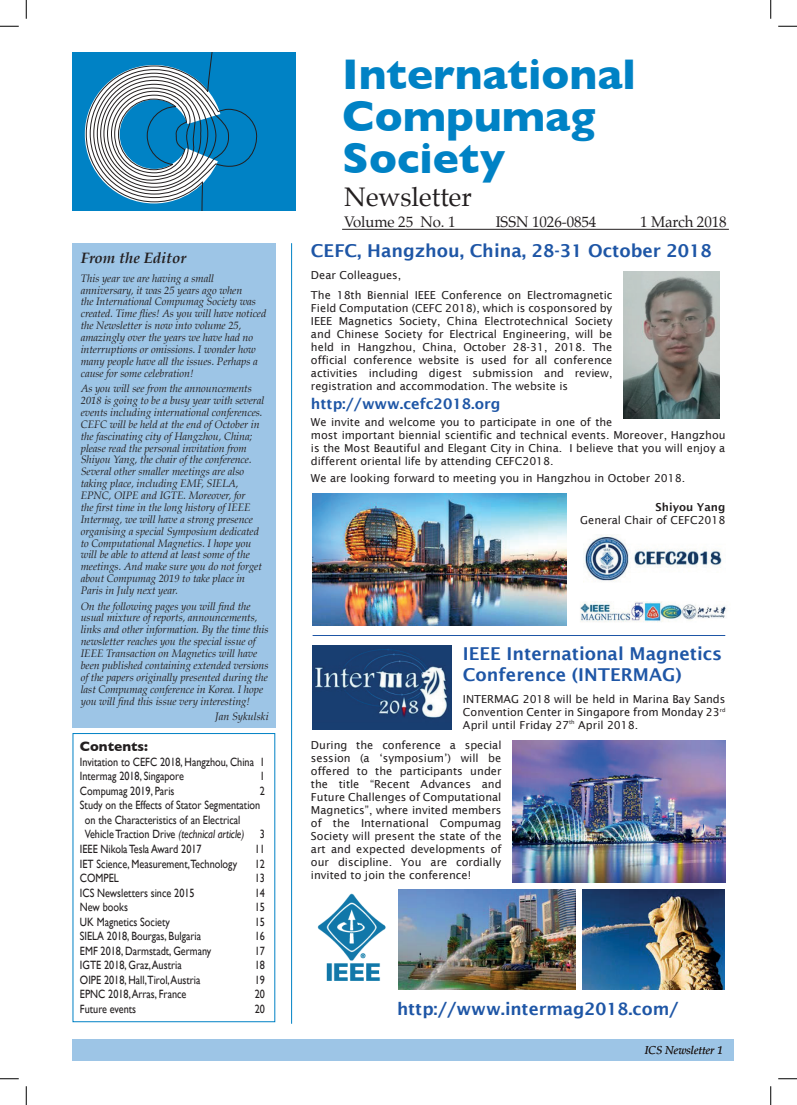
<style>
.page{position:relative;width:797px;height:1105px;background:#fff}
.page>*{position:absolute;margin:0;border:0;box-sizing:border-box;transform-origin:0 0}
.t1{font:700 43.75px/41.9px "Gill Sans";color:#0082c5}
.t2{font:26.25px "Palatino";color:#231f20}
.t3{font:600 17.75px/20.9px "Lucida Sans";color:#1e56a6}
.t4{font:600 17.12px "Lucida Sans";color:#1e56a6}
.t5{font:15px "Palatino";letter-spacing:-.005em;color:#231f20}
.t6{font:italic 700 15px "Palatino";color:#231f20}
.t7{font:600 14.62px "Lucida Sans";color:#1e56a6}
.t8{font:700 13.75px "Gill Sans";color:#231f20}
.t9{font:12px/14.5px "Gill Sans";color:#231f20;scale:.85 1}
.t10{font:italic 11.25px "Palatino";color:#231f20}
.t11{font:11px/13px "Lucida Sans";color:#231f20;text-align:justify}
.t12{font:600 11px "Lucida Sans";letter-spacing:.005em;color:#231f20}
.t13{font:italic 10.62px/11.9px "Palatino";letter-spacing:-.005em;color:#231f20}
.s1{font-style:italic}
</style>
<div class="page">
<hr style="left:342px;top:229px;width:387px;height:1px;background:#231f20">
<hr style="left:291px;top:243px;width:1px;height:781px;background:#0082c5">
<div style="left:72px;top:53px;width:223px;height:158px;background:#0082c5"></div>
<svg style="left:85px;top:53px;width:173px;height:158px"></svg>
<div style="left:73px;top:733px;width:202px;height:289px;border:1px solid #0082c5"></div>
<div style="left:72px;top:243px;width:203px;height:484px;background:#9dc5e6"></div>
<img style="left:313px;top:493px;width:253px;height:133px">
<img style="left:583px;top:535px;width:139px;height:46px">
<img style="left:580px;top:601px;width:146px;height:21px">
<img style="left:623px;top:272px;width:96px;height:147px">
<hr style="left:312px;top:635px;width:413px;height:1px;background:#1e56a6">
<img style="left:312px;top:645px;width:139px;height:84px">
<img style="left:512px;top:741px;width:213px;height:142px">
<img style="left:317px;top:893px;width:69px;height:88px">
<img style="left:582px;top:890px;width:143px;height:99px">
<img style="left:398px;top:890px;width:177px;height:99px">
<div style="left:72px;top:1040px;width:661px;height:21px;background:#9dc5e6"></div>
<svg style="left:0;top:25px;width:19px;height:2px"></svg>
<svg style="left:778px;top:25px;width:19px;height:2px"></svg>
<svg style="left:0;top:1078px;width:19px;height:1px"></svg>
<svg style="left:778px;top:1078px;width:19px;height:1px"></svg>
<svg style="left:25px;top:0;width:2px;height:19px"></svg>
<svg style="left:25px;top:1086px;width:2px;height:19px"></svg>
<svg style="left:770px;top:0;width:1px;height:19px"></svg>
<svg style="left:770px;top:1086px;width:1px;height:19px"></svg>
<h3 class="t6" style="left:81px;top:246px;width:107px">From the Editor</h3>
<p class="t13" style="left:81px;top:272px;width:187px">This year we are having a small anniversary, it was 25 years ago when<br>the International Compumag Society was created. Time flies! As you will have noticed the Newsletter is now into volume 25, amazingly over the years we have had no interruptions or omissions. I wonder how many people have all the issues. Perhaps a cause for some celebration!</p>
<p class="t13" style="left:81px;top:383px;width:185px">As you will see from the announcements 2018 is going to be a busy year with several events including international conferences.<br>CEFC will be held at the end of October in the fascinating city of Hangzhou, China; please read the personal invitation from Shiyou Yang, the chair of the conference.<br>Several other smaller meetings are also taking place, including EMF, SIELA, EPNC, OIPE and IGTE. Moreover, for<br>the first time in the long history of IEEE Intermag, we will have a strong presence organising a special Symposium dedicated to Computational Magnetics. I hope you will be able to attend at least some of the meetings. And make sure you do not forget about Compumag 2019 to take place in Paris in July next year.</p>
<p class="t13" style="left:81px;top:600px;width:189px">On the following pages you will find the usual mixture of reports, announcements, links and other information. By the time this newsletter reaches you the special issue of IEEE Transaction on Magnetics will have been published containing extended versions of the papers originally presented during the last Compumag conference in Korea. I hope you will find this issue very interesting!</p>
<p class="t13" style="left:215px;top:710px;width:55px">Jan Sykulski</p>
<p class="t8" style="left:80px;top:736px;width:70px">Contents:</p>
<p class="t9" style="left:80px;top:754px;width:219px">Invitation to CEFC 2018, Hangzhou, China 1<br>Intermag 2018, Singapore</p>
<p class="t9" style="left:260px;top:769px;width:8px">1</p>
<p class="t9" style="left:80px;top:783px;width:113px">Compumag 2019, Paris</p>
<p class="t9" style="left:260px;top:783px;width:8px">2</p>
<p class="t9" style="left:80px;top:798px;width:214px">Study on the Effects of Stator Segmentation</p>
<p class="t9" style="left:85px;top:812px;width:184px">on the Characteristics of an Electrical</p>
<p class="t9" style="left:85px;top:827px;width:189px">Vehicle Traction Drive <span class="s1">(technical article)</span></p>
<p class="t9" style="left:260px;top:827px;width:8px">3</p>
<p class="t9" style="left:80px;top:841px;width:145px">IEEE Nikola Tesla Award 2017</p>
<p class="t9" style="left:255px;top:841px;width:14px">11</p>
<p class="t9" style="left:80px;top:856px;width:187px">IET Science, Measurement,Technology</p>
<p class="t9" style="left:255px;top:856px;width:14px">12</p>
<p class="t9" style="left:80px;top:871px;width:47px">COMPEL</p>
<p class="t9" style="left:255px;top:871px;width:14px">13</p>
<p class="t9" style="left:80px;top:885px;width:136px">ICS Newsletters since 2015</p>
<p class="t9" style="left:255px;top:885px;width:14px">14</p>
<p class="t9" style="left:80px;top:900px;width:58px">New books</p>
<p class="t9" style="left:255px;top:900px;width:14px">15</p>
<p class="t9" style="left:80px;top:914px;width:107px">UK Magnetics Society</p>
<p class="t9" style="left:255px;top:914px;width:14px">15</p>
<p class="t9" style="left:80px;top:929px;width:144px">SIELA 2018, Bourgas, Bulgaria</p>
<p class="t9" style="left:255px;top:929px;width:14px">16</p>
<p class="t9" style="left:80px;top:943px;width:156px">EMF 2018, Darmstadt, Germany</p>
<p class="t9" style="left:255px;top:943px;width:14px">17</p>
<p class="t9" style="left:80px;top:958px;width:121px">IGTE 2018, Graz, Austria</p>
<p class="t9" style="left:255px;top:958px;width:14px">18</p>
<p class="t9" style="left:80px;top:972px;width:143px">OIPE 2018, Hall,Tirol, Austria</p>
<p class="t9" style="left:255px;top:972px;width:14px">19</p>
<p class="t9" style="left:80px;top:987px;width:127px">EPNC 2018, Arras, France</p>
<p class="t9" style="left:255px;top:987px;width:14px">20</p>
<p class="t9" style="left:80px;top:1001px;width:68px">Future events</p>
<p class="t9" style="left:255px;top:1001px;width:14px">20</p>
<h1 class="t1" style="left:342px;top:53px;width:295px">International<br>Compumag<br>Society</h1>
<h2 class="t2" style="left:344px;top:175px;width:129px">Newsletter</h2>
<h3 class="t5" style="left:344px;top:210px;width:113px">Volume 25 No. 1</h3>
<h3 class="t5" style="left:495px;top:210px;width:102px">ISSN 1026-0854</h3>
<h3 class="t5" style="left:640px;top:210px;width:88px">1 March 2018</h3>
<h3 class="t3" style="left:311px;top:240px;width:402px">CEFC, Hangzhou, China, 28-31 October 2018</h3>
<p class="t11" style="left:311px;top:265px;width:303px;line-height:20.2px">Dear Colleagues,<br>The 18th Biennial IEEE Conference on Electromagnetic</p>
<p class="t11" style="left:311px;top:302px;width:303px">Field Computation (CEFC 2018), which is cosponsored by IEEE Magnetics Society, China Electrotechnical Society and Chinese Society for Electrical Engineering, will be held in Hangzhou, China, October 28-31, 2018. The official conference website is used for all conference activities including digest submission and review, registration and accommodation. The website is</p>
<h3 class="t7" style="left:311px;top:395px;width:191px">http://www.cefc2018.org</h3>
<p class="t11" style="left:311px;top:416px;width:416px;text-align:left">We invite and welcome you to participate in one of the<br>most important biennial scientific and technical events. Moreover, Hangzhou is the Most Beautiful and Elegant City in China. I believe that you will enjoy a different oriental life by attending CEFC2018.</p>
<p class="t11" style="left:311px;top:471px;width:376px">We are looking forward to meeting you in Hangzhou in October 2018.</p>
<p class="t12" style="left:655px;top:501px;width:71px">Shiyou Yang</p>
<p class="t11" style="left:580px;top:514px;width:147px">General Chair of CEFC2018</p>
<h3 class="t3" style="left:463px;top:643px;width:261px">IEEE International Magnetics<br>Conference (INTERMAG)</h3>
<p class="t11" style="left:463px;top:692px;width:264px">INTERMAG 2018 will be held in Marina Bay Sands Convention Center in Singapore from Monday 23<sup>rd </sup>April until Friday 27<sup>th</sup> April 2018.</p>
<p class="t11" style="left:311px;top:739px;width:192px">During the conference a special session (a ‘symposium’) will be offered to the participants under the title “Recent Advances and Future Challenges of Computational Magnetics”, where invited members of the International Compumag Society will present the state of the art and expected developments of our discipline. You are cordially invited to join the conference!</p>
<h3 class="t4" style="left:397px;top:999px;width:283px">http://www.intermag2018.com/</h3>
<p class="t10" style="left:645px;top:1041px;width:80px">ICS Newsletter 1</p>
</div>
